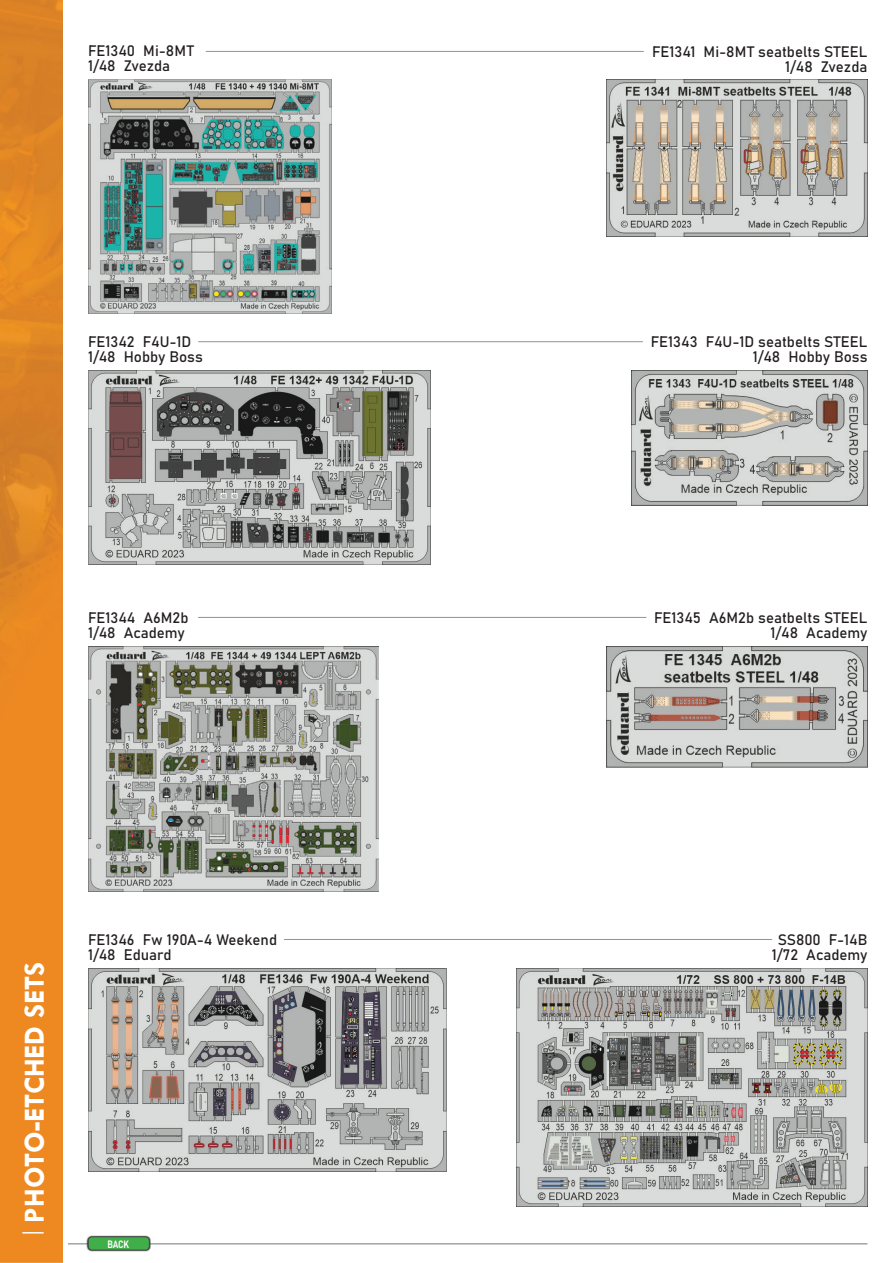
<style>
.page{position:relative;width:893px;height:1263px;background:#fff}
.page>*{position:absolute;margin:0;border:0;box-sizing:border-box;transform-origin:0 0}
.t1{font:700 29.4px "Tw Cen";color:#fff}
.t2{font:15px/15px "Bahnschrift";color:#231f20}
.t3{font:10.5px "Bahnschrift";color:#fff}
</style>
<div class="page">
<img style="left:0;top:0;width:63px;height:1263px">
<svg style="left:22px;top:1232px;width:22px;height:1px"></svg>
<hr style="left:68px;top:1243px;width:799px;height:1px;background:#a1a3a6">
<svg style="left:87px;top:1235px;width:64px;height:16px"></svg>
<div style="left:88px;top:1237px;width:61px;height:13px;background:#40ae49;border-radius:4px"></div>
<div style="left:88px;top:1236px;width:62px;height:14px;border:1px solid #454647;border-radius:4px"></div>
<hr style="left:198px;top:617px;width:448px;height:1px;background:#919396">
<hr style="left:284px;top:939px;width:488px;height:1px;background:#919396">
<hr style="left:198px;top:341px;width:445px;height:1px;background:#919396">
<hr style="left:206px;top:51px;width:438px;height:1px;background:#919396">
<img style="left:88px;top:80px;width:244px;height:233px">
<img style="left:607px;top:80px;width:260px;height:157px">
<img style="left:88px;top:371px;width:342px;height:194px">
<img style="left:631px;top:371px;width:236px;height:134px">
<img style="left:88px;top:646px;width:290px;height:246px">
<img style="left:607px;top:646px;width:260px;height:121px">
<img style="left:88px;top:968px;width:359px;height:203px">
<img style="left:517px;top:968px;width:350px;height:238px">
<p class="t2" style="left:88px;top:43px;width:107px">FE1340 Mi-8MT<br>1/48 Zvezda</p>
<p class="t2" style="left:88px;top:333px;width:116px">FE1342 F4U-1D<br>1/48 Hobby Boss</p>
<p class="t2" style="left:88px;top:609px;width:102px">FE1344 A6M2b<br>1/48 Academy</p>
<h1 class="t1" style="left:17px;top:1222px;width:262px;rotate:-90deg">PHOTO-ETCHED SETS</h1>
<p class="t2" style="left:88px;top:931px;width:191px">FE1346 Fw 190A-4 Weekend<br>1/48 Eduard</p>
<p class="t3" style="left:108px;top:1236px;width:23px">BACK</p>
<p class="t2" style="left:652px;top:43px;width:217px;text-align:right">FE1341 Mi-8MT seatbelts STEEL<br>1/48 Zvezda</p>
<p class="t2" style="left:651px;top:333px;width:218px;text-align:right">FE1343 F4U-1D seatbelts STEEL<br>1/48 Hobby Boss</p>
<p class="t2" style="left:654px;top:609px;width:215px;text-align:right">FE1345 A6M2b seatbelts STEEL<br>1/48 Academy</p>
<p class="t2" style="left:772px;top:931px;width:97px;text-align:center">SS800 F-14B<br>1/72 Academy</p>
</div>
